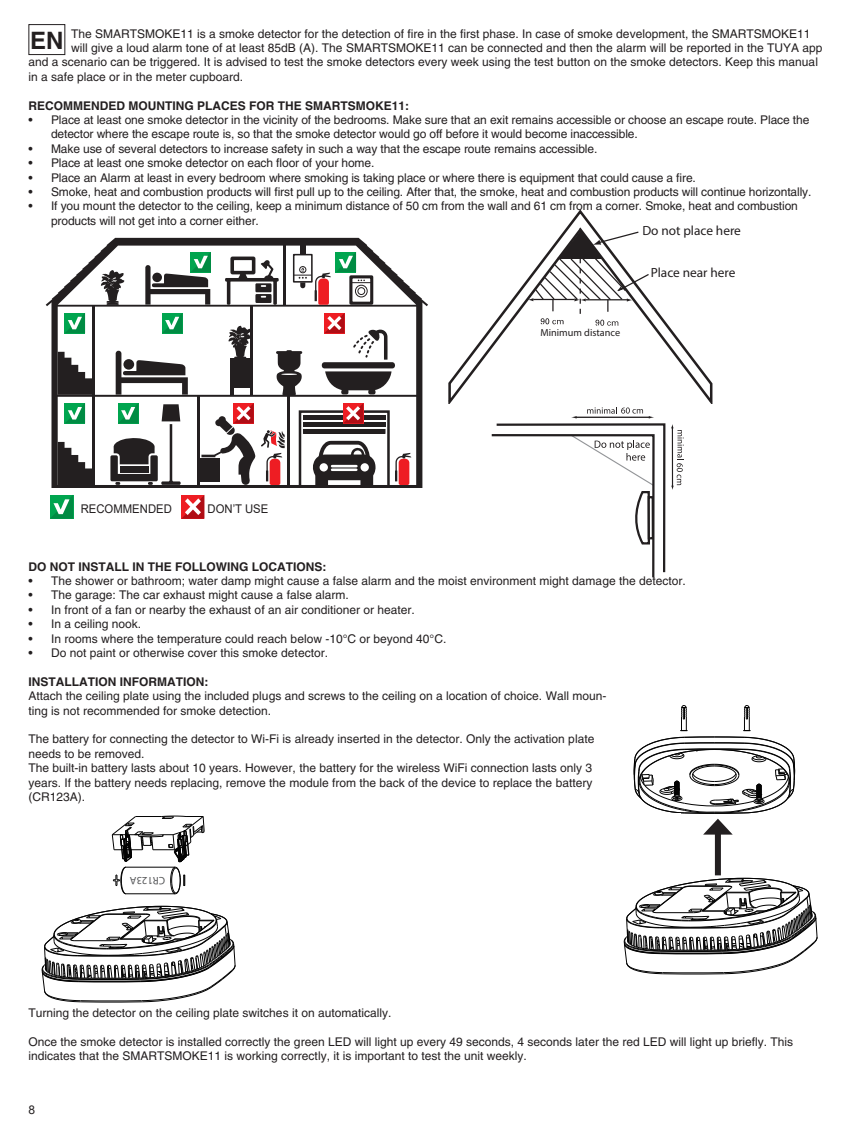
<style>
.page{position:relative;width:851px;height:1134px;background:#fff}
.page>*{position:absolute;margin:0;border:0;box-sizing:border-box;transform-origin:0 0}
.t1{font:700 24px "Helvetica";color:#231f20}
.t2{font:13.4px "Myriad Pro";color:#231f20}
.t3{font:12px/14.4px "Helvetica";color:#231f20}
.t4{font:700 12px "Helvetica";color:#231f20}
.t5{font:12px "Arial";color:#231f20;scale:.94 1}
.t6{font:12px "Arial";color:#231f20}
.t7{font:10.8px "Myriad Pro";color:#57585a}
.t8{font:10.2px "Myriad Pro";color:#231f20}
</style>
<div class="page">
<div style="left:28px;top:24px;width:37px;height:31px;border:1px solid #231f20"></div>
<svg style="left:448px;top:209px;width:265px;height:194px"></svg>
<svg style="left:528px;top:228px;width:122px;height:98px"></svg>
<svg style="left:491px;top:407px;width:192px;height:170px"></svg>
<svg style="left:111px;top:815px;width:94px;height:79px"></svg>
<svg style="left:42px;top:906px;width:194px;height:97px"></svg>
<svg style="left:623px;top:878px;width:194px;height:96px"></svg>
<div style="left:714px;top:829px;width:6px;height:46px;background:#231f20"></div>
<svg style="left:633px;top:705px;width:162px;height:133px"></svg>
<div style="left:657px;top:813px;width:24px;height:25px;background:#fff"></div>
<div style="left:739px;top:815px;width:23px;height:25px;background:#fff"></div>
<div style="left:754px;top:686px;width:24px;height:28px;background:#fff"></div>
<div style="left:652px;top:686px;width:24px;height:28px;background:#fff"></div>
<svg style="left:46px;top:238px;width:382px;height:250px"></svg>
<svg style="left:58px;top:352px;width:34px;height:43px"></svg>
<svg style="left:116px;top:350px;width:72px;height:45px"></svg>
<div style="left:123px;top:359px;width:11px;height:11px;background:#231f20;border-radius:50%"></div>
<div style="left:199px;top:458px;width:20px;height:24px;background:#231f20"></div>
<hr style="left:197px;top:396px;width:2px;height:89px;background:#231f20">
<hr style="left:92px;top:396px;width:2px;height:89px;background:#231f20">
<hr style="left:287px;top:396px;width:3px;height:89px;background:#231f20">
<hr style="left:250px;top:306px;width:2px;height:90px;background:#231f20">
<hr style="left:92px;top:306px;width:2px;height:90px;background:#231f20">
<hr style="left:283px;top:243px;width:3px;height:62px;background:#231f20">
<svg style="left:276px;top:350px;width:26px;height:46px"></svg>
<div style="left:230px;top:358px;width:20px;height:29px;background:#231f20"></div>
<svg style="left:230px;top:387px;width:3px;height:8px"></svg>
<svg style="left:228px;top:326px;width:22px;height:35px"></svg>
<svg style="left:58px;top:442px;width:34px;height:43px"></svg>
<svg style="left:395px;top:453px;width:16px;height:32px"></svg>
<svg style="left:261px;top:430px;width:23px;height:55px"></svg>
<svg style="left:299px;top:403px;width:90px;height:82px"></svg>
<svg style="left:322px;top:313px;width:73px;height:81px"></svg>
<svg style="left:201px;top:403px;width:54px;height:82px"></svg>
<svg style="left:162px;top:313px;width:20px;height:20px"></svg>
<svg style="left:65px;top:313px;width:20px;height:20px"></svg>
<svg style="left:65px;top:403px;width:20px;height:20px"></svg>
<svg style="left:110px;top:403px;width:71px;height:82px"></svg>
<svg style="left:58px;top:246px;width:358px;height:59px"></svg>
<svg style="left:50px;top:495px;width:23px;height:24px"></svg>
<svg style="left:181px;top:495px;width:23px;height:24px"></svg>
<p class="t3" style="left:71px;top:26px;width:740px">The SMARTSMOKE11 is a smoke detector for the detection of fire in the first phase. In case of smoke development, the SMARTSMOKE11</p>
<p class="t3" style="left:71px;top:41px;width:753px">will give a loud alarm tone of at least 85dB (A). The SMARTSMOKE11 can be connected and then the alarm will be reported in the TUYA app</p>
<p class="t3" style="left:28px;top:55px;width:791px">and a scenario can be triggered. It is advised to test the smoke detectors every week using the test button on the smoke detectors. Keep this manual</p>
<p class="t3" style="left:28px;top:69px;width:216px">in a safe place or in the meter cupboard.</p>
<p class="t4" style="left:28px;top:98px;width:382px">RECOMMENDED MOUNTING PLACES FOR THE SMARTSMOKE11:</p>
<p class="t3" style="left:51px;top:113px;width:759px;text-indent:-23px">• Place at least one smoke detector in the vicinity of the bedrooms. Make sure that an exit remains accessible or choose an escape route. Place the detector where the escape route is, so that the smoke detector would go off before it would become inaccessible.</p>
<p class="t3" style="left:28px;top:141px;width:570px">• Make use of several detectors to increase safety in such a way that the escape route remains accessible.</p>
<p class="t3" style="left:28px;top:156px;width:347px">• Place at least one smoke detector on each floor of your home.</p>
<p class="t3" style="left:28px;top:170px;width:669px">• Place an Alarm at least in every bedroom where smoking is taking place or where there is equipment that could cause a fire.</p>
<p class="t3" style="left:28px;top:185px;width:784px">• Smoke, heat and combustion products will first pull up to the ceiling. After that, the smoke, heat and combustion products will continue horizontally.</p>
<p class="t3" style="left:51px;top:199px;width:748px;text-indent:-23px">• If you mount the detector to the ceiling, keep a minimum distance of 50 cm from the wall and 61 cm from a corner. Smoke, heat and combustion products will not get into a corner either.</p>
<p class="t1" style="left:30px;top:26px;width:35px">EN</p>
<p class="t2" style="left:642px;top:222px;width:100px">Do not place here</p>
<p class="t2" style="left:650px;top:264px;width:86px">Place near here</p>
<p class="t5" style="left:81px;top:501px;width:98px">RECOMMENDED</p>
<p class="t5" style="left:207px;top:501px;width:66px">DON’T USE</p>
<p class="t8" style="left:540px;top:326px;width:81px">Minimum distance</p>
<p class="t4" style="left:28px;top:559px;width:300px">DO NOT INSTALL IN THE FOLLOWING LOCATIONS:</p>
<p class="t3" style="left:28px;top:573px;width:658px">• The shower or bathroom; water damp might cause a false alarm and the moist environment might damage the detector.</p>
<p class="t3" style="left:28px;top:588px;width:322px">• The garage: The car exhaust might cause a false alarm.</p>
<p class="t3" style="left:28px;top:602px;width:388px">• In front of a fan or nearby the exhaust of an air conditioner or heater.</p>
<p class="t3" style="left:28px;top:617px;width:114px">• In a ceiling nook.</p>
<p class="t3" style="left:28px;top:631px;width:419px">• In rooms where the temperature could reach below -10°C or beyond 40°C.</p>
<p class="t3" style="left:28px;top:645px;width:301px">• Do not paint or otherwise cover this smoke detector.</p>
<p class="t4" style="left:28px;top:674px;width:181px">INSTALLATION INFORMATION:</p>
<p class="t3" style="left:28px;top:689px;width:579px">Attach the ceiling plate using the included plugs and screws to the ceiling on a location of choice. Wall moun&shy;ting is not recommended for smoke detection.</p>
<p class="t3" style="left:28px;top:732px;width:567px">The battery for connecting the detector to Wi-Fi is already inserted in the detector. Only the activation plate needs to be removed.</p>
<p class="t3" style="left:28px;top:761px;width:565px;text-align:justify">The built-in battery lasts about 10 years. However, the battery for the wireless WiFi connection lasts only 3 years. If the battery needs replacing, remove the module from the back of the device to replace the battery (CR123A).</p>
<p class="t7" style="left:165px;top:887px;width:37px;rotate:-180deg">CR123A</p>
<p class="t3" style="left:28px;top:1005px;width:364px">Turning the detector on the ceiling plate switches it on automatically.</p>
<p class="t3" style="left:28px;top:1034px;width:766px">Once the smoke detector is installed correctly the green LED will light up every 49 seconds, 4 seconds later the red LED will light up briefly. This indicates that the SMARTSMOKE11 is working correctly, it is important to test the unit weekly.</p>
<p class="t6" style="left:28px;top:1102px;width:8px">8</p>
</div>
